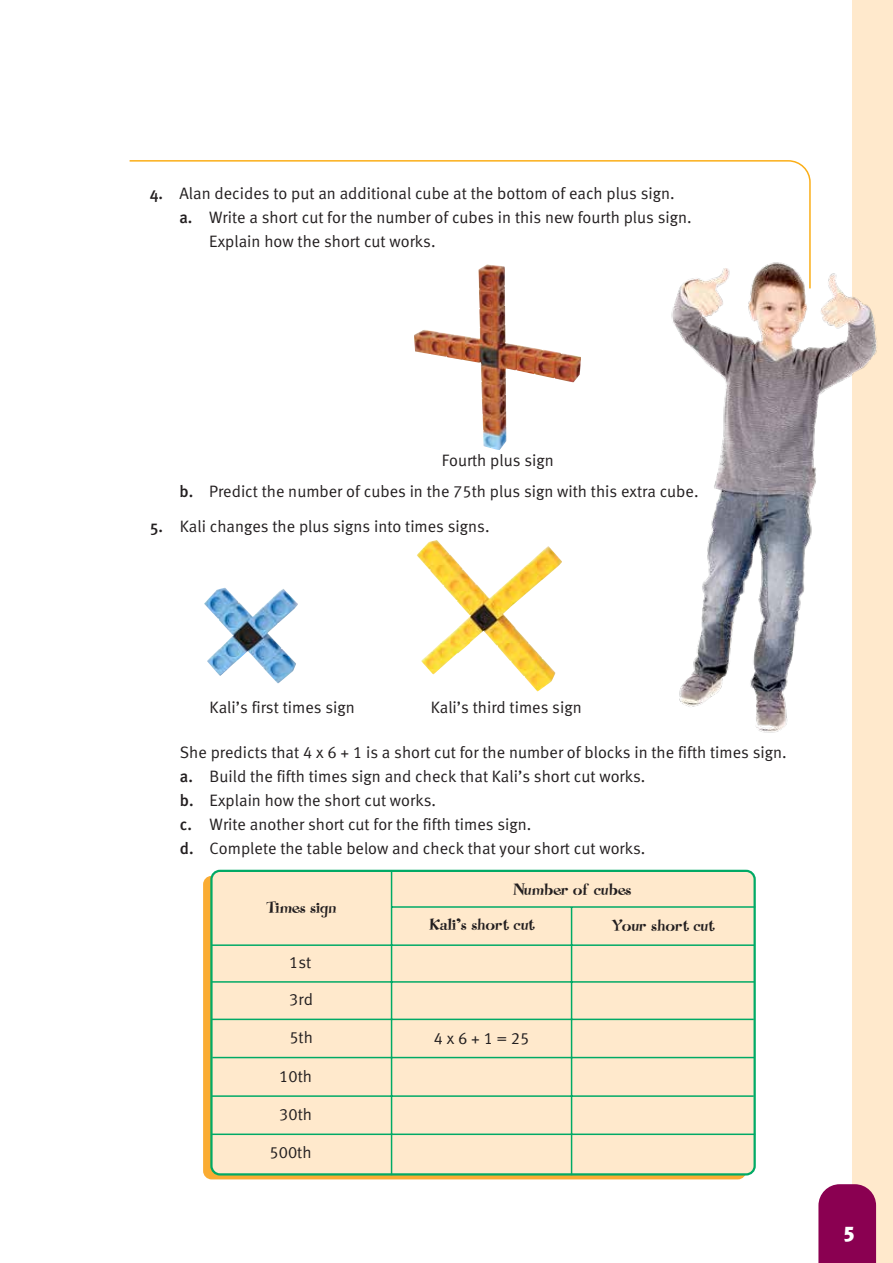
<style>
.page{position:relative;width:893px;height:1263px;background:#fff}
.page>*{position:absolute;margin:0;border:0;box-sizing:border-box;transform-origin:0 0}
.t1{font:21px "Meta Black LFNZ";color:#fff}
.t2{font:16.5px/24px "Meta Normal LFNZ";color:#231f20}
.t3{font:16.5px/34.8px "Jim Casual";color:#231f20}
.s1{font-family:"Meta Medium NZ"}
</style>
<div class="page">
<div style="left:852px;top:0;width:41px;height:1263px;background:#ffe9cc"></div>
<div style="left:818px;top:1184px;width:58px;height:79px;background:#8a0051"></div>
<svg style="left:129px;top:160px;width:682px;height:82px"></svg>
<img style="left:204px;top:588px;width:94px;height:96px">
<img style="left:417px;top:540px;width:145px;height:152px">
<img style="left:414px;top:264px;width:167px;height:186px">
<div style="left:203px;top:876px;width:543px;height:303px;background:linear-gradient(to right,#f9ac33,#faac33);border-radius:9px"></div>
<div style="left:211px;top:871px;width:544px;height:303px;background:#ffe9cc;border-radius:9px"></div>
<div style="left:210px;top:870px;width:546px;height:305px;border:2px solid #0a6;border-radius:9px"></div>
<hr style="left:212px;top:1133px;width:543px;height:2px;background:#0a6">
<hr style="left:212px;top:1095px;width:542px;height:2px;background:#0a6">
<hr style="left:212px;top:1057px;width:542px;height:1px;background:#0a6">
<hr style="left:212px;top:1018px;width:542px;height:2px;background:#0a6">
<hr style="left:212px;top:981px;width:542px;height:2px;background:#0a6">
<hr style="left:212px;top:944px;width:542px;height:2px;background:#0a6">
<hr style="left:391px;top:872px;width:1px;height:303px;background:#0a6">
<hr style="left:571px;top:907px;width:1px;height:268px;background:#0a6">
<hr style="left:392px;top:906px;width:363px;height:2px;background:#0a6">
<img style="left:671px;top:242px;width:206px;height:491px">
<p class="t2" style="left:150px;top:181px;width:526px"><span class="s1">4.</span> Alan decides to put an additional cube at the bottom of each plus sign.</p>
<p class="t2" style="left:179px;top:205px;width:514px"><span class="s1">a.</span> Write a short cut for the number of cubes in this new fourth plus sign.</p>
<p class="t2" style="left:209px;top:229px;width:228px">Explain how the short cut works.</p>
<p class="t2" style="left:442px;top:448px;width:113px">Fourth plus sign</p>
<p class="t2" style="left:179px;top:479px;width:521px"><span class="s1">b.</span> Predict the number of cubes in the 75th plus sign with this extra cube.</p>
<p class="t2" style="left:150px;top:514px;width:341px"><span class="s1">5.</span> Kali changes the plus signs into times signs.</p>
<p class="t2" style="left:210px;top:695px;width:147px">Kali’s first times sign</p>
<p class="t2" style="left:431px;top:695px;width:152px">Kali’s third times sign</p>
<p class="t2" style="left:180px;top:740px;width:608px">She predicts that 4 x 6 + 1 is a short cut for the number of blocks in the fifth times sign. <span class="s1">a.</span> Build the fifth times sign and check that Kali’s short cut works.<br><span class="s1">b.</span> Explain how the short cut works.<br><span class="s1">c.</span> Write another short cut for the fifth times sign.<br><span class="s1">d.</span> Complete the table below and check that your short cut works.</p>
<p class="t3" style="left:266px;top:891px;width:71px">Times sign</p>
<p class="t2" style="left:289px;top:950px;width:24px">1st</p>
<p class="t2" style="left:289px;top:986px;width:25px">3rd</p>
<p class="t2" style="left:289px;top:1025px;width:25px">5th</p>
<p class="t2" style="left:279px;top:1064px;width:34px">10th</p>
<p class="t2" style="left:279px;top:1102px;width:34px">30th</p>
<p class="t2" style="left:270px;top:1140px;width:44px">500th</p>
<p class="t3" style="left:429px;top:873px;width:204px;text-indent:84px">Number of cubes<br>Kali’s short cut</p>
<p class="t3" style="left:611px;top:908px;width:105px">Your short cut</p>
<p class="t2" style="left:434px;top:1025px;width:97px">4 x 6 + 1 = 25</p>
<p class="t1" style="left:843px;top:1221px;width:13px">5</p>
</div>
